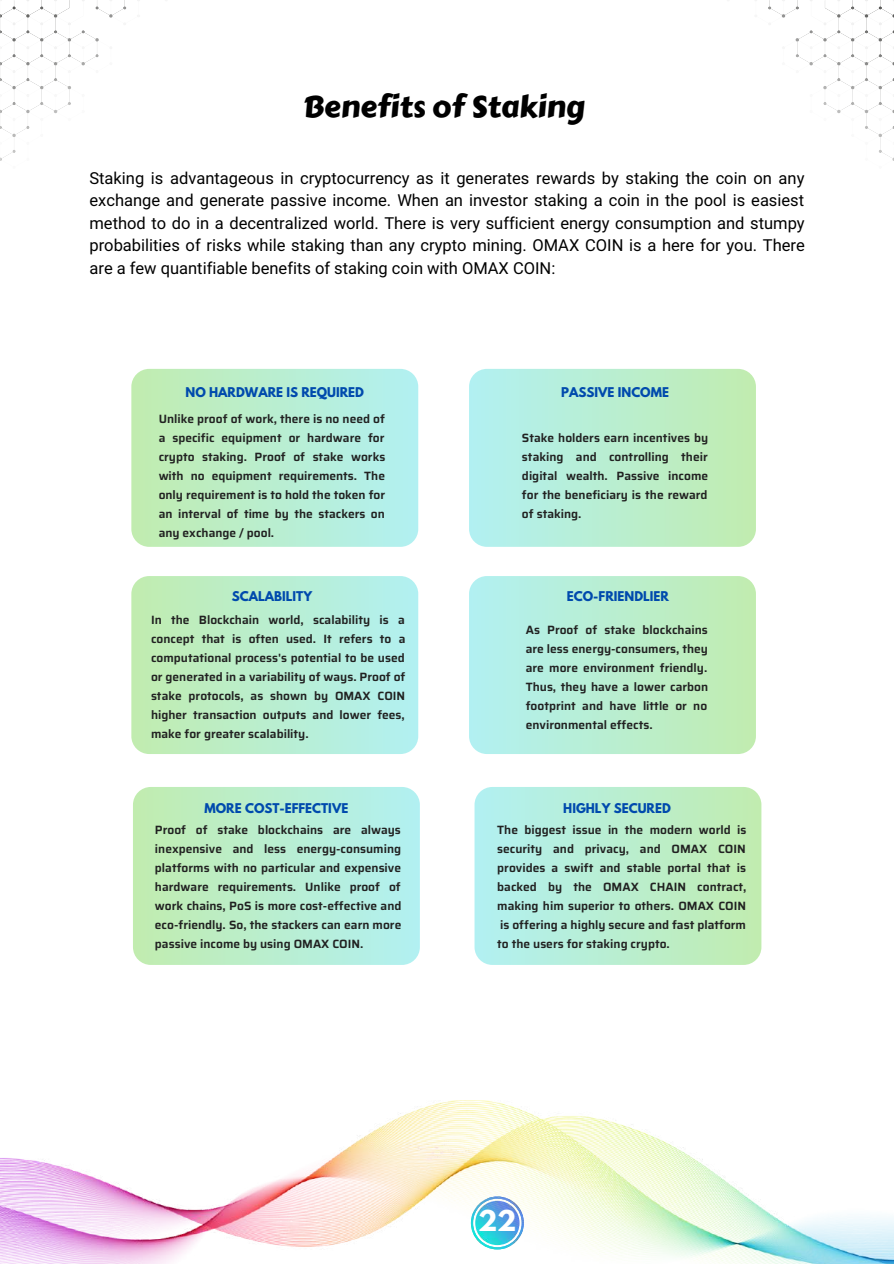
<style>
.page{position:relative;width:894px;height:1264px;background:#fff}
.page>*{position:absolute;margin:0;border:0;box-sizing:border-box;transform-origin:0 0}
.t1{font:30px "Carter One";color:#000}
.t2{font:700 25.5px "League Spartan";color:#fff}
.t3{font:16.5px/22.5px "Araboto";color:#000;text-align:justify}
.t4{font:600 12px/19px "Saira";color:#212121;text-align:justify}
.t5{font:700 11.85px "League Spartan";color:#004aad}
</style>
<div class="page">
<svg style="left:0;top:0;width:140px;height:161px"></svg>
<svg style="left:755px;top:0;width:139px;height:161px"></svg>
<img style="left:0;top:1100px;width:893px;height:163px">
<div style="left:131px;top:369px;width:287px;height:178px;background:linear-gradient(to right,#c1ecae,#b1f0f2);border-radius:18px"></div>
<div style="left:469px;top:369px;width:286px;height:178px;background:linear-gradient(to right,#b1f0f2,#c1ecaf);border-radius:18px"></div>
<div style="left:131px;top:576px;width:287px;height:178px;background:linear-gradient(to right,#c1ecae,#b1f0f2);border-radius:18px"></div>
<div style="left:469px;top:576px;width:286px;height:178px;background:linear-gradient(to right,#b1f0f2,#c1ecaf);border-radius:18px"></div>
<div style="left:133px;top:787px;width:287px;height:177px;background:linear-gradient(to right,#c1ecaf,#b1f0f2);border-radius:18px"></div>
<div style="left:474px;top:787px;width:287px;height:177px;background:linear-gradient(to right,#b1f0f2,#c1ecaf);border-radius:18px"></div>
<h1 class="t1" style="left:303px;top:84px;width:283px">Benefits of Staking</h1>
<p class="t3" style="left:89px;top:167px;width:716px">Staking is advantageous in cryptocurrency as it generates rewards by staking the coin on any exchange and generate passive income. When an investor staking a coin in the pool is easiest method to do in a decentralized world. There is very sufficient energy consumption and stumpy probabilities of risks while staking than any crypto mining. OMAX COIN is a here for you. There are a few quantifiable benefits of staking coin with OMAX COIN:</p>
<p class="t5" style="left:185px;top:386px;width:180px">NO HARDWARE IS REQUIRED</p>
<p class="t5" style="left:561px;top:386px;width:109px">PASSIVE INCOME</p>
<p class="t4" style="left:159px;top:409px;width:228px">Unlike proof of work, there is no need of a specific equipment or hardware for crypto staking. Proof of stake works with no equipment requirements. The only requirement is to hold the token for an interval of time by the stackers on any exchange / pool.</p>
<p class="t4" style="left:522px;top:428px;width:188px">Stake holders earn incentives by staking and controlling their digital wealth. Passive income for the beneficiary is the reward of staking.</p>
<p class="t5" style="left:232px;top:590px;width:82px">SCALABILITY</p>
<p class="t5" style="left:566px;top:590px;width:103px">ECO-FRIENDLIER</p>
<p class="t4" style="left:151px;top:610px;width:256px">In the Blockchain world, scalability is a concept that is often used. It refers to a computational process's potential to be used or generated in a variability of ways. Proof of stake protocols, as shown by OMAX COIN higher transaction outputs and lower fees, make for greater scalability.</p>
<p class="t4" style="left:525px;top:620px;width:184px">As Proof of stake blockchains are less energy-consumers, they are more environment friendly.<br>Thus, they have a lower carbon footprint and have little or no environmental effects.</p>
<p class="t5" style="left:204px;top:802px;width:145px">MORE COST-EFFECTIVE</p>
<p class="t5" style="left:563px;top:802px;width:109px">HIGHLY SECURED</p>
<p class="t4" style="left:155px;top:820px;width:248px">Proof of stake blockchains are always inexpensive and less energy-consuming platforms with no particular and expensive hardware requirements. Unlike proof of work chains, PoS is more cost-effective and eco-friendly. So, the stackers can earn more passive income by using OMAX COIN.</p>
<p class="t4" style="left:497px;top:820px;width:251px">The biggest issue in the modern world is security and privacy, and OMAX COIN provides a swift and stable portal that is backed by the OMAX CHAIN contract, making him superior to others. OMAX COIN is offering a highly secure and fast platform to the users for staking crypto.</p>
<h2 class="t2" style="left:478px;top:1208px;width:40px">22</h2>
</div>
